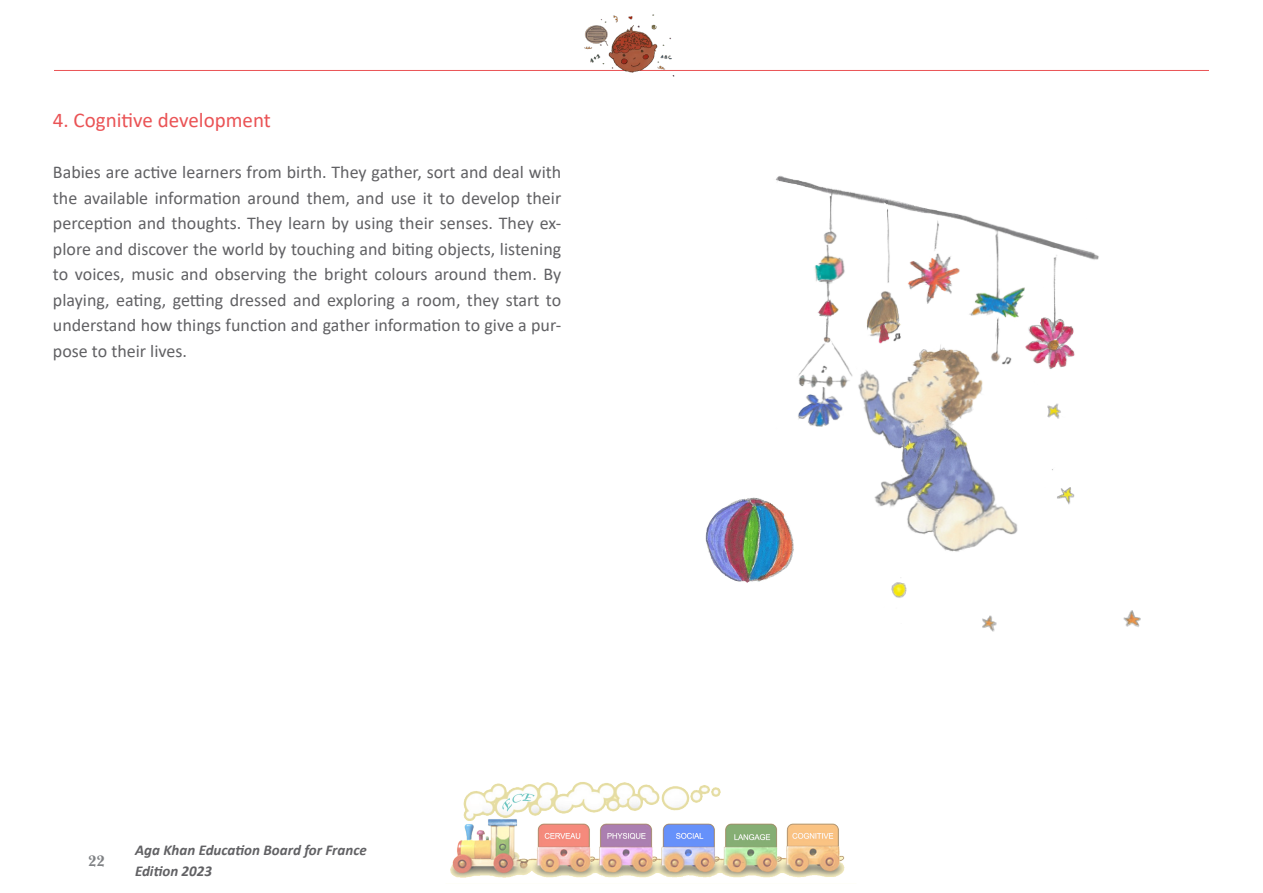
<style>
.page{position:relative;width:1263px;height:893px;background:#fff}
.page>*{position:absolute;margin:0;border:0;box-sizing:border-box;transform-origin:0 0}
.t1{font:21px "Calibri";color:#ea5355}
.t2{font:18px/25.5px "Calibri";color:#616164;text-align:justify}
.t3{font:700 18px "Baskerville";color:#7f8184}
.t4{font:italic 700 15px/21px "Calibri";color:#616164}
</style>
<div class="page">
<hr style="left:54px;top:70px;width:573px;height:1px;background:#ea5355">
<hr style="left:636px;top:70px;width:573px;height:1px;background:#ea5355">
<img style="left:584px;top:14px;width:91px;height:63px">
<img style="left:450px;top:782px;width:395px;height:96px">
<img style="left:775px;top:176px;width:324px;height:251px">
<img style="left:870px;top:391px;width:271px;height:241px">
<img style="left:705px;top:497px;width:89px;height:86px">
<p class="t1" style="left:53px;top:106px;width:220px">4. Cognitive development</p>
<p class="t2" style="left:53px;top:159px;width:510px">Babies are active learners from birth. They gather, sort and deal with the available information around them, and use it to develop their perception and thoughts. They learn by using their senses. They ex&shy;plore and discover the world by touching and biting objects, listening to voices, music and observing the bright colours around them. By playing, eating, getting dressed and exploring a room, they start to understand how things function and gather information to give a pur&shy;pose to their lives.</p>
<p class="t3" style="left:88px;top:852px;width:18px">22</p>
<p class="t4" style="left:135px;top:839px;width:233px">Aga Khan Education Board for France<br>Edition 2023</p>
</div>
